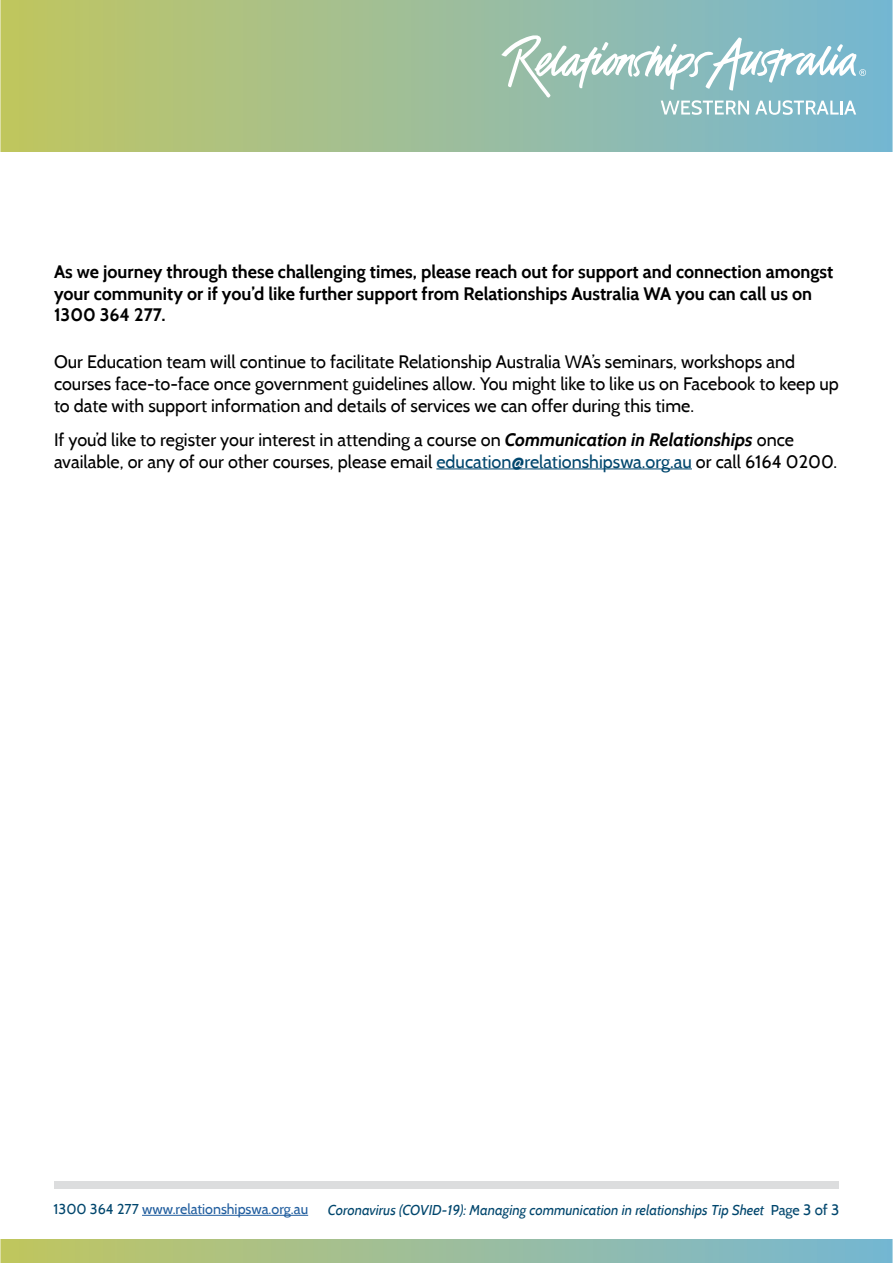
<style>
.page{position:relative;width:893px;height:1263px;background:#fff}
.page>*{position:absolute;margin:0;border:0;box-sizing:border-box;transform-origin:0 0}
.t1{font:18px/21.6px "Cabin";color:#000}
.t2{font:700 18px/21.6px "Cabin";color:#000}
.t3{font:italic 14.25px "Cabin";color:#00466d}
.t4{font:14.25px "Cabin";color:#205d9e}
.s1{font-weight:700;font-style:italic}
.s2{color:#00466d}
.s3{font-style:normal}
.s4{font-style:normal;font-size:15px}
</style>
<div class="page">
<img style="left:0;top:0;width:893px;height:152px">
<svg style="left:501px;top:35px;width:365px;height:80px"></svg>
<img style="left:0;top:1240px;width:893px;height:23px">
<div style="left:54px;top:1181px;width:785px;height:7px;background:#dcddde"></div>
<hr style="left:142px;top:1215px;width:166px;height:1px;background:#205d9e">
<hr style="left:436px;top:468px;width:256px;height:1px;background:#00466d">
<p class="t2" style="left:54px;top:261px;width:781px">As we journey through these challenging times, please reach out for support and connection amongst your community or if you’d like further support from Relationships Australia WA you can call us on<br>1300 364 277.</p>
<p class="t1" style="left:54px;top:351px;width:786px">Our Education team will continue to facilitate Relationship Australia WA’s seminars, workshops and courses face-to-face once government guidelines allow. You might like to like us on Facebook to keep up to date with support information and details of services we can offer during this time.</p>
<p class="t1" style="left:54px;top:429px;width:785px">If you’d like to register your interest in attending a course on <span class="s1">Communication in Relationships</span> once available, or any of our other courses, please email <span class="s2">education@relationshipswa.org.au</span> or call 6164 0200.</p>
<p class="t4" style="left:54px;top:1200px;width:256px"><span class="s2">1300 364 277</span> www.relationshipswa.org.au</p>
<p class="t3" style="left:328px;top:1201px;width:513px">Coronavirus (COVID-19): Managing communication in relationships Tip Sheet <span class="s3">Page</span> <span class="s4">3 of 3</span></p>
</div>
